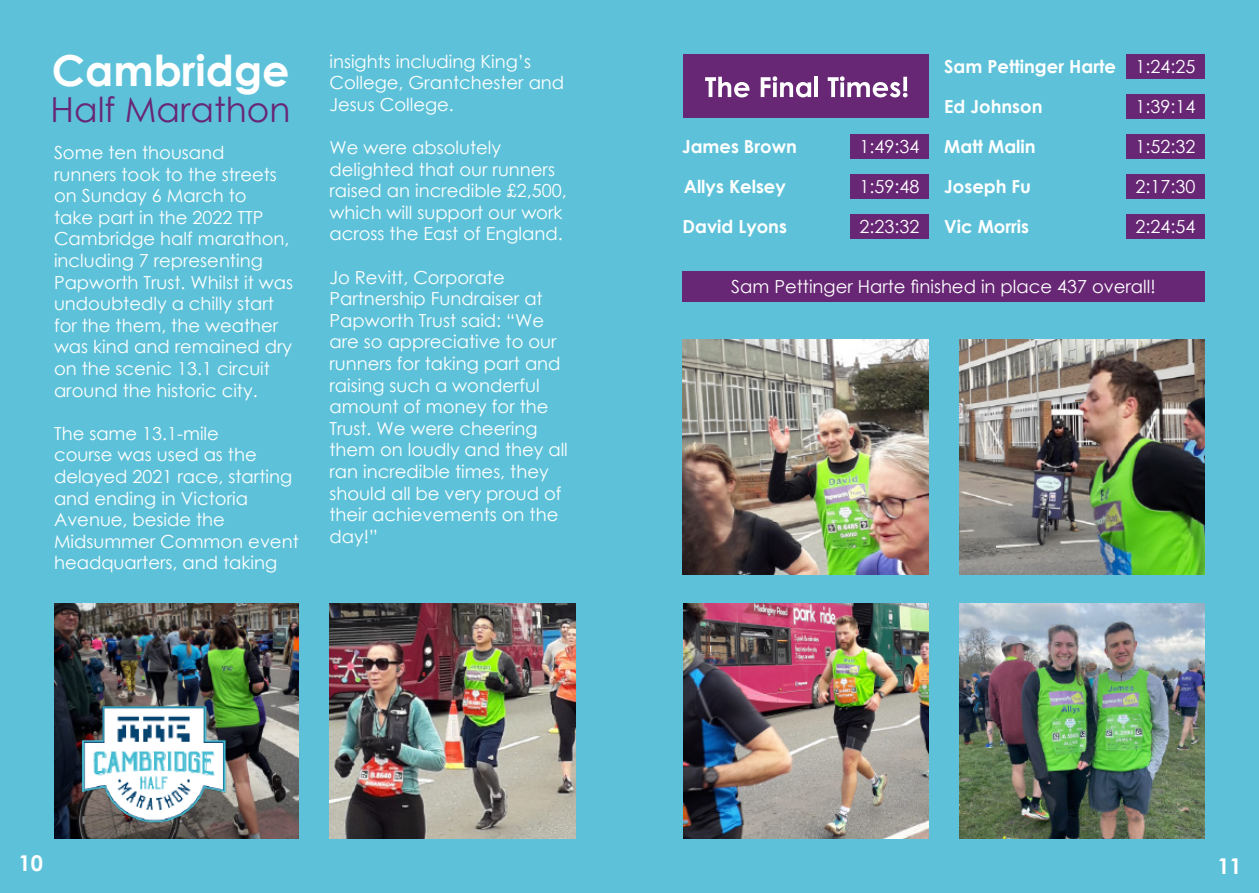
<style>
.page{position:relative;width:1259px;height:893px;background:#fff}
.page>*{position:absolute;margin:0;border:0;box-sizing:border-box;transform-origin:0 0}
.t1{font:700 42.75px "Century Gothic";color:#fff}
.t2{font:34.5px "Century Gothic";color:#682775}
.t3{font:700 21.75px "Century Gothic";color:#fff}
.t4{font:18px/21.6px "Century Gothic";color:#fff}
.t5{font:700 18px "Century Gothic";color:#fff}
.s1{font-weight:400}
</style>
<div class="page">
<div style="left:0;top:0;width:642px;height:893px;background:#5dc2d9"></div>
<img style="left:55px;top:604px;width:244px;height:235px">
<img style="left:70px;top:705px;width:167px;height:120px">
<img style="left:329px;top:604px;width:246px;height:235px">
<div style="left:617px;top:0;width:642px;height:893px;background:#5dc2d9"></div>
<div style="left:1126px;top:214px;width:79px;height:24px;background:#682775"></div>
<div style="left:1126px;top:174px;width:79px;height:24px;background:#682775"></div>
<div style="left:1126px;top:134px;width:79px;height:24px;background:#682775"></div>
<div style="left:850px;top:214px;width:79px;height:24px;background:#682775"></div>
<div style="left:682px;top:271px;width:523px;height:30px;background:#682775"></div>
<div style="left:850px;top:174px;width:79px;height:24px;background:#682775"></div>
<div style="left:850px;top:134px;width:79px;height:24px;background:#682775"></div>
<div style="left:1126px;top:94px;width:79px;height:24px;background:#682775"></div>
<div style="left:1126px;top:54px;width:79px;height:24px;background:#682775"></div>
<div style="left:683px;top:54px;width:246px;height:64px;background:#682775"></div>
<svg style="left:705px;top:77px;width:44px;height:20px"></svg>
<svg style="left:760px;top:76px;width:51px;height:21px"></svg>
<hr style="left:814px;top:77px;width:4px;height:20px;background:#fff">
<svg style="left:827px;top:76px;width:80px;height:21px"></svg>
<img style="left:959px;top:604px;width:246px;height:235px">
<img style="left:959px;top:339px;width:246px;height:235px">
<img style="left:683px;top:604px;width:245px;height:235px">
<img style="left:682px;top:339px;width:246px;height:235px">
<h1 class="t1" style="left:52px;top:38px;width:239px">Cambridge</h1>
<h2 class="t2" style="left:51px;top:85px;width:241px">Half Marathon</h2>
<p class="t4" style="left:54px;top:141px;width:241px">Some ten thousand<br>runners took to the streets on Sunday 6 March to<br>take part in the 2022 TTP<br>Cambridge half marathon, including 7 representing<br>Papworth Trust. Whilst it was undoubtedly a chilly start for the them, the weather was kind and remained dry on the scenic 13.1 circuit around the historic city.</p>
<p class="t4" style="left:54px;top:422px;width:246px">The same 13.1-mile<br>course was used as the delayed 2021 race, starting and ending in Victoria<br>Avenue, beside the<br>Midsummer Common event headquarters, and taking</p>
<p class="t4" style="left:329px;top:50px;width:236px">insights including King’s<br>College, Grantchester and<br>Jesus College.</p>
<p class="t4" style="left:329px;top:136px;width:239px">We were absolutely delighted that our runners raised an incredible £2,500, which will support our work across the East of England.</p>
<p class="t4" style="left:329px;top:266px;width:240px">Jo Revitt, Corporate<br>Partnership Fundraiser at<br>Papworth Trust said: “We are so appreciative to our runners for taking part and raising such a wonderful amount of money for the<br>Trust. We were cheering them on loudly and they all ran incredible times, they should all be very proud of their achievements on the day!”</p>
<p class="t3" style="left:19px;top:847px;width:26px">10</p>
<p class="t5" style="left:944px;top:53px;width:253px">Sam Pettinger Harte <span class="s1">1:24:25</span></p>
<p class="t5" style="left:944px;top:93px;width:100px">Ed Johnson</p>
<p class="t4" style="left:1135px;top:95px;width:61px">1:39:14</p>
<p class="t5" style="left:944px;top:133px;width:93px">Matt Malin</p>
<p class="t5" style="left:682px;top:133px;width:116px">James Brown</p>
<p class="t4" style="left:859px;top:135px;width:61px">1:49:34</p>
<p class="t4" style="left:1135px;top:135px;width:61px">1:52:32</p>
<p class="t5" style="left:683px;top:173px;width:104px">Allys Kelsey</p>
<p class="t4" style="left:859px;top:175px;width:61px">1:59:48</p>
<p class="t5" style="left:944px;top:173px;width:88px">Joseph Fu</p>
<p class="t4" style="left:1135px;top:175px;width:61px">2:17:30</p>
<p class="t5" style="left:682px;top:213px;width:106px">David Lyons</p>
<p class="t5" style="left:944px;top:213px;width:86px">Vic Morris</p>
<p class="t4" style="left:859px;top:215px;width:61px">2:23:32</p>
<p class="t4" style="left:1135px;top:215px;width:61px">2:24:54</p>
<p class="t4" style="left:731px;top:275px;width:426px">Sam Pettinger Harte finished in place 437 overall!</p>
<p class="t3" style="left:1217px;top:850px;width:26px">11</p>
</div>
